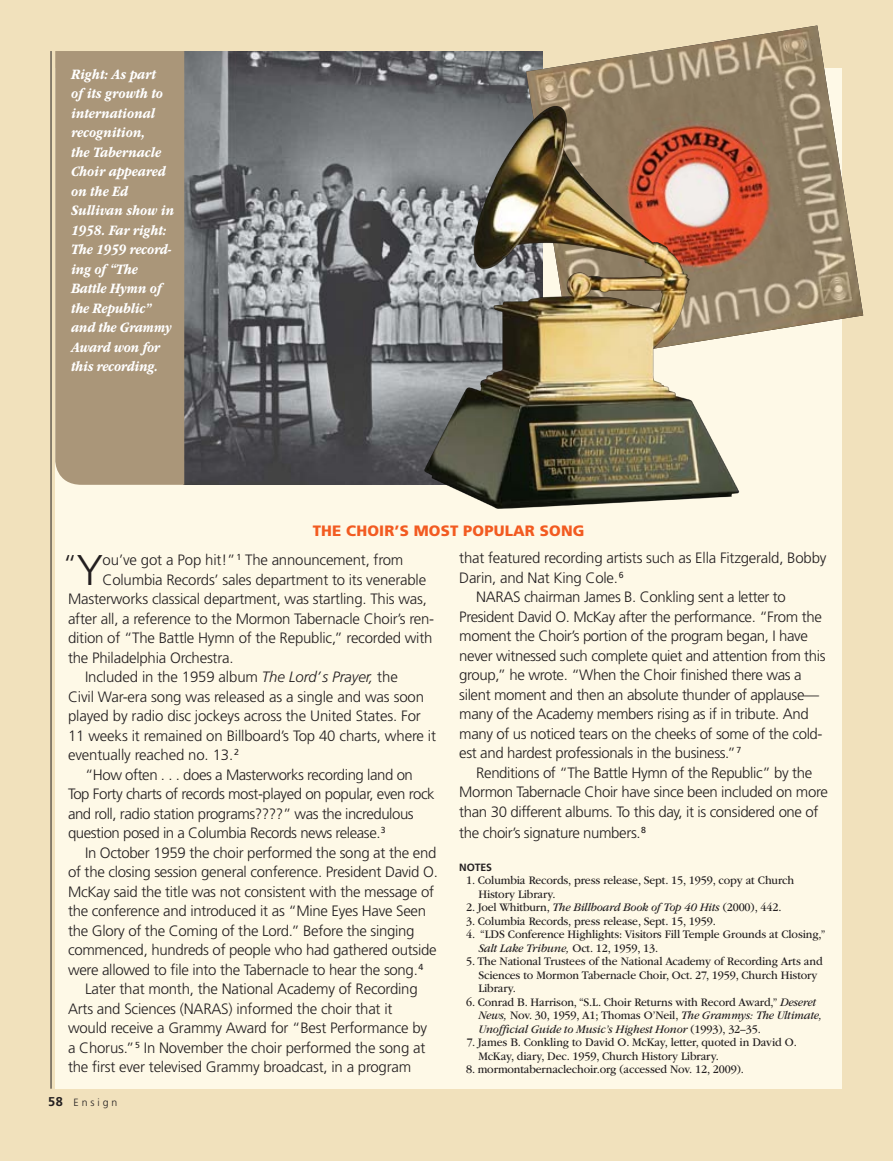
<style>
.page{position:relative;width:893px;height:1161px;background:#f1e1bc}
.page>*{position:absolute;margin:0;border:0;box-sizing:border-box;transform-origin:0 0}
.t1{font:300 25.8px "Frutigerlds Lat";color:#231f20}
.t2{font:300 15px "Frutigerlds Lat";letter-spacing:-.02em;color:#231f20}
.t3{font:italic 700 15px/19.5px "Garamondlds Lat";letter-spacing:-.01em;color:#fff;scale:.85 1}
.t4{font:900 15px "Frutigerlds Lat";letter-spacing:.01em;color:#f25b21}
.t5{font:12px/13.5px "Garamondlds Lat";letter-spacing:-.01em;color:#231f20;scale:.95 1}
.t6{font:italic 12px "Garamondlds Lat";letter-spacing:-.01em;color:#231f20;scale:.95 1}
.t7{font:300 10.5px "Frutigerlds Lat";letter-spacing:.28em;color:#231f20}
.t8{font:700 10.5px "Frutigerlds Lat";letter-spacing:-.01em;color:#231f20}
.s1{font-size:42.9px}
.s2{font-style:italic}
.s3{font-weight:700;font-size:12.75px}
.s4{font-style:normal}
</style>
<div class="page">
<div style="left:55px;top:68px;width:787px;height:1021px;background:#fef9e7"></div>
<hr style="left:51px;top:51px;width:1px;height:1038px;background:#231f20">
<img style="left:184px;top:51px;width:342px;height:434px">
<img style="left:526px;top:26px;width:337px;height:305px">
<img style="left:360px;top:78px;width:407px;height:431px">
<div style="left:55px;top:51px;width:129px;height:434px;background:#aa9679"></div>
<p class="t3" style="left:71px;top:63px;width:123px">Right: As part<br>of its growth to international recognition,<br>the Tabernacle<br>Choir appeared on the Ed<br>Sullivan show in<br>1958. Far right:<br>The 1959 record&shy;ing of “The<br>Battle Hymn of the Republic” and the Grammy<br>Award won for this recording.</p>
<p class="t4" style="left:313px;top:519px;width:273px">THE CHOIR’S MOST POPULAR SONG</p>
<h1 class="t1" style="left:63px;top:545px;width:42px">“<span class="s1">Y</span></h1>
<p class="t2" style="left:103px;top:549px;width:302px">ou’ve got a Pop hit!” <sup>1</sup> The announcement, from</p>
<p class="t2" style="left:103px;top:568px;width:325px">Columbia Records’ sales department to its venerable</p>
<p class="t2" style="left:68px;top:588px;width:360px">Masterworks classical department, was startling. This was,</p>
<p class="t2" style="left:68px;top:607px;width:368px">after all, a reference to the Mormon Tabernacle Choir’s ren-</p>
<p class="t2" style="left:68px;top:627px;width:366px">dition of “The Battle Hymn of the Republic,” recorded with</p>
<p class="t2" style="left:68px;top:646px;width:167px">the Philadelphia Orchestra.</p>
<p class="t2" style="left:85px;top:666px;width:314px">Included in the 1959 album <span class="s2">The Lord’s Prayer,</span> the</p>
<p class="t2" style="left:68px;top:685px;width:358px">Civil War-era song was released as a single and was soon</p>
<p class="t2" style="left:68px;top:705px;width:354px">played by radio disc jockeys across the United States. For</p>
<p class="t2" style="left:68px;top:724px;width:370px">11 weeks it remained on Billboard’s Top 40 charts, where it</p>
<p class="t2" style="left:68px;top:744px;width:172px">eventually reached no. 13. <sup>2</sup></p>
<p class="t2" style="left:85px;top:763px;width:329px">“How often . . . does a Masterworks recording land on</p>
<p class="t2" style="left:68px;top:783px;width:368px">Top Forty charts of records most-played on popular, even rock</p>
<p class="t2" style="left:68px;top:802px;width:347px">and roll, radio station programs????” was the incredulous</p>
<p class="t2" style="left:68px;top:822px;width:319px">question posed in a Columbia Records news release. <sup>3</sup></p>
<p class="t2" style="left:85px;top:841px;width:353px">In October 1959 the choir performed the song at the end</p>
<p class="t2" style="left:68px;top:861px;width:371px">of the closing session general conference. President David O.</p>
<p class="t2" style="left:68px;top:880px;width:367px">McKay said the title was not consistent with the message of</p>
<p class="t2" style="left:68px;top:900px;width:360px">the conference and introduced it as “Mine Eyes Have Seen</p>
<p class="t2" style="left:68px;top:919px;width:348px">the Glory of the Coming of the Lord.” Before the singing</p>
<p class="t2" style="left:68px;top:939px;width:370px">commenced, hundreds of people who had gathered outside</p>
<p class="t2" style="left:68px;top:958px;width:357px">were allowed to file into the Tabernacle to hear the song. <sup>4</sup></p>
<p class="t2" style="left:85px;top:978px;width:334px">Later that month, the National Academy of Recording</p>
<p class="t2" style="left:68px;top:997px;width:326px">Arts and Sciences (NARAS) informed the choir that it</p>
<p class="t2" style="left:68px;top:1017px;width:361px">would receive a Grammy Award for “Best Performance by</p>
<p class="t2" style="left:68px;top:1036px;width:359px">a Chorus.” <sup>5</sup> In November the choir performed the song at</p>
<p class="t2" style="left:68px;top:1056px;width:345px">the first ever televised Grammy broadcast, in a program</p>
<p class="t7" style="left:48px;top:1094px;width:71px"><span class="s3">58</span> Ensign</p>
<p class="t2" style="left:459px;top:547px;width:369px">that featured recording artists such as Ella Fitzgerald, Bobby</p>
<p class="t2" style="left:459px;top:566px;width:166px">Darin, and Nat King Cole. <sup>6</sup></p>
<p class="t2" style="left:476px;top:586px;width:311px">NARAS chairman James B. Conkling sent a letter to</p>
<p class="t2" style="left:459px;top:605px;width:364px">President David O. McKay after the performance. “From the</p>
<p class="t2" style="left:459px;top:625px;width:350px">moment the Choir’s portion of the program began, I have</p>
<p class="t2" style="left:459px;top:644px;width:368px">never witnessed such complete quiet and attention from this</p>
<p class="t2" style="left:459px;top:664px;width:344px">group,” he wrote. “When the Choir finished there was a</p>
<p class="t2" style="left:459px;top:683px;width:361px">silent moment and then an absolute thunder of applause—</p>
<p class="t2" style="left:459px;top:703px;width:351px">many of the Academy members rising as if in tribute. And</p>
<p class="t2" style="left:459px;top:722px;width:365px">many of us noticed tears on the cheeks of some of the cold-</p>
<p class="t2" style="left:459px;top:742px;width:283px">est and hardest professionals in the business.” <sup>7</sup></p>
<p class="t2" style="left:476px;top:761px;width:338px">Renditions of “The Battle Hymn of the Republic” by the</p>
<p class="t2" style="left:459px;top:781px;width:370px">Mormon Tabernacle Choir have since been included on more</p>
<p class="t2" style="left:459px;top:800px;width:361px">than 30 different albums. To this day, it is considered one of</p>
<p class="t2" style="left:459px;top:821px;width:188px">the choir’s signature numbers. <sup>8</sup></p>
<p class="t8" style="left:459px;top:859px;width:34px">NOTES</p>
<p class="t5" style="left:478px;top:873px;width:334px;text-indent:-12px">1. Columbia Records, press release, Sept. 15, 1959, copy at Church<br>History Library.</p>
<p class="t6" style="left:466px;top:899px;width:334px"><span class="s4">2. Joel Whitburn,</span> The Billboard Book of Top 40 Hits <span class="s4">(2000), 442.</span></p>
<p class="t5" style="left:466px;top:913px;width:264px">3. Columbia Records, press release, Sept. 15, 1959.</p>
<p class="t5" style="left:478px;top:927px;width:367px;text-indent:-12px">4. “LDS Conference Highlights: Visitors Fill Temple Grounds at Closing,”<br><span class="s2">Salt Lake Tribune,</span> Oct. 12, 1959, 13.</p>
<p class="t5" style="left:478px;top:954px;width:364px;text-indent:-12px">5. The National Trustees of the National Academy of Recording Arts and<br>Sciences to Mormon Tabernacle Choir, Oct. 27, 1959, Church History<br>Library.</p>
<p class="t5" style="left:478px;top:994px;width:363px;text-indent:-12px">6. Conrad B. Harrison, “S.L. Choir Returns with Record Award,” <span class="s2">Deseret<br>News,</span> Nov. 30, 1959, A1; Thomas O’Neil, <span class="s2">The Grammys: The Ultimate,<br>Unofficial Guide to Music’s Highest Honor</span> (1993), 32–35.</p>
<p class="t5" style="left:478px;top:1035px;width:337px;text-indent:-11px">7. James B. Conkling to David O. McKay, letter, quoted in David O.<br>McKay, diary, Dec. 1959, Church History Library.</p>
<p class="t5" style="left:466px;top:1062px;width:294px">8. mormontabernaclechoir.org (accessed Nov. 12, 2009).</p>
</div>
